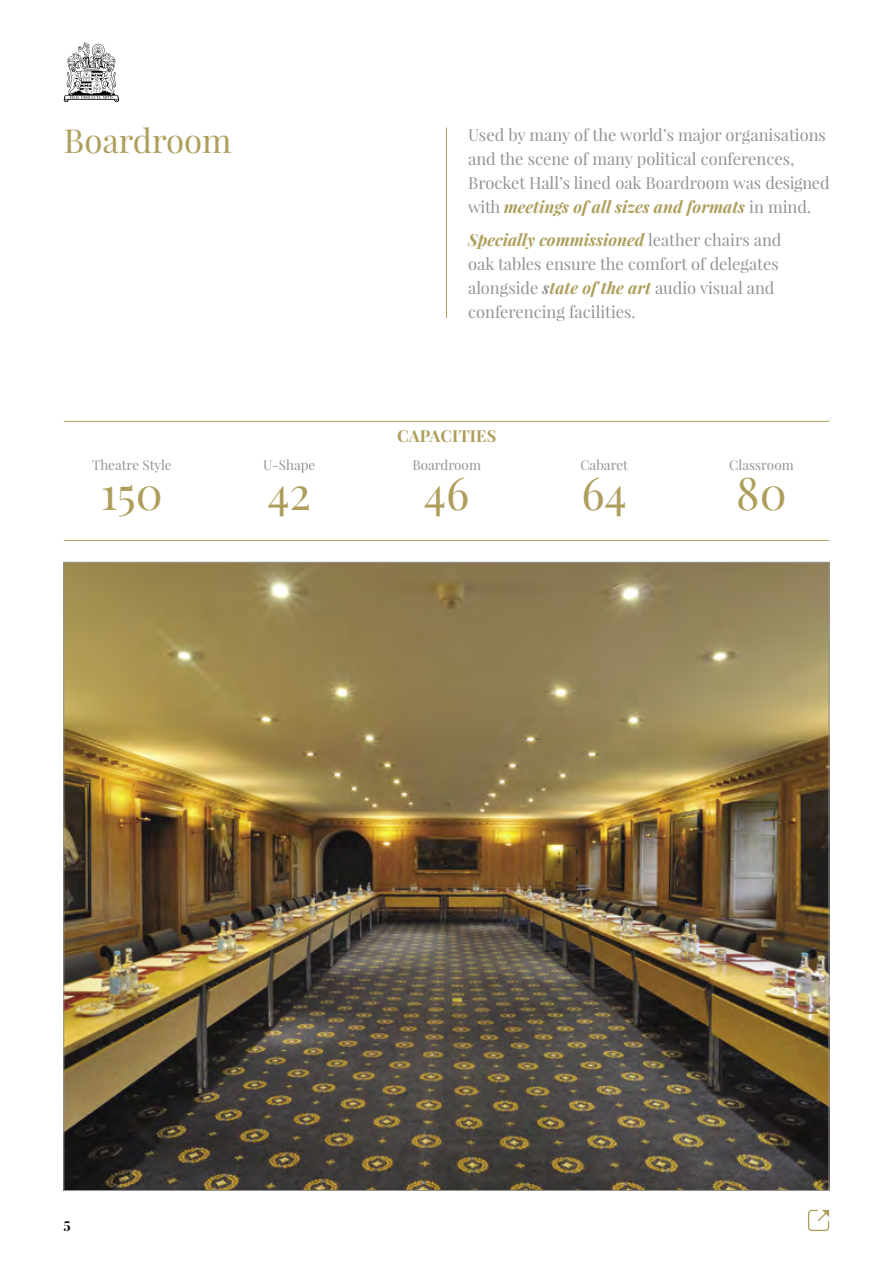
<style>
.page{position:relative;width:893px;height:1263px;background:#fff}
.page>*{position:absolute;margin:0;border:0;box-sizing:border-box;transform-origin:0 0}
.t1{font:45px "Playfair Display";color:#ae9e5b}
.t2{font:33px "Playfair Display";color:#ae9e5b}
.t3{font:16.5px/24px "Playfair Display";color:#939393}
.t4{font:700 16.5px "Playfair Display";letter-spacing:.01em;color:#ae9e5b}
.t5{font:13.5px "Playfair Display";color:#939393}
.t6{font:700 13.5px "Playfair Display";color:#000}
.s1{font-weight:700;font-style:italic;color:#ae9e5b}
.s2{font-weight:700;font-style:italic}
</style>
<div class="page">
<img style="left:66px;top:564px;width:761px;height:625px">
<hr style="left:64px;top:421px;width:765px;height:1px;background:#ae9e5b">
<hr style="left:446px;top:128px;width:1px;height:190px;background:#ae9e5b">
<hr style="left:64px;top:540px;width:765px;height:1px;background:#ae9e5b">
<svg style="left:64px;top:43px;width:55px;height:59px"></svg>
<svg style="left:808px;top:1210px;width:21px;height:21px"></svg>
<h2 class="t2" style="left:64px;top:120px;width:169px">Boardroom</h2>
<p class="t3" style="left:468px;top:123px;width:363px">Used by many of the world’s major organisations and the scene of many political conferences, Brocket Hall’s lined oak Boardroom was designed with <span class="s1">meetings of all sizes and formats</span> in mind.</p>
<p class="t3" style="left:468px;top:228px;width:315px"><span class="s1">Specially commissioned</span> leather chairs and oak tables ensure the comfort of delegates alongside <span class="s2">s</span><span class="s1">tate of the art</span> audio visual and conferencing facilities.</p>
<p class="t5" style="left:92px;top:456px;width:81px">Theatre Style</p>
<h1 class="t1" style="left:101px;top:465px;width:63px">150</h1>
<p class="t5" style="left:263px;top:456px;width:54px">U-Shape</p>
<h1 class="t1" style="left:267px;top:465px;width:45px">42</h1>
<p class="t4" style="left:397px;top:426px;width:101px">CAPACITIES</p>
<p class="t5" style="left:412px;top:456px;width:70px">Boardroom</p>
<h1 class="t1" style="left:424px;top:465px;width:47px">46</h1>
<p class="t5" style="left:580px;top:456px;width:49px">Cabaret</p>
<h1 class="t1" style="left:581px;top:465px;width:47px">64</h1>
<p class="t5" style="left:729px;top:456px;width:66px">Classroom</p>
<h1 class="t1" style="left:736px;top:465px;width:52px">80</h1>
<p class="t6" style="left:64px;top:1217px;width:9px">5</p>
</div>
